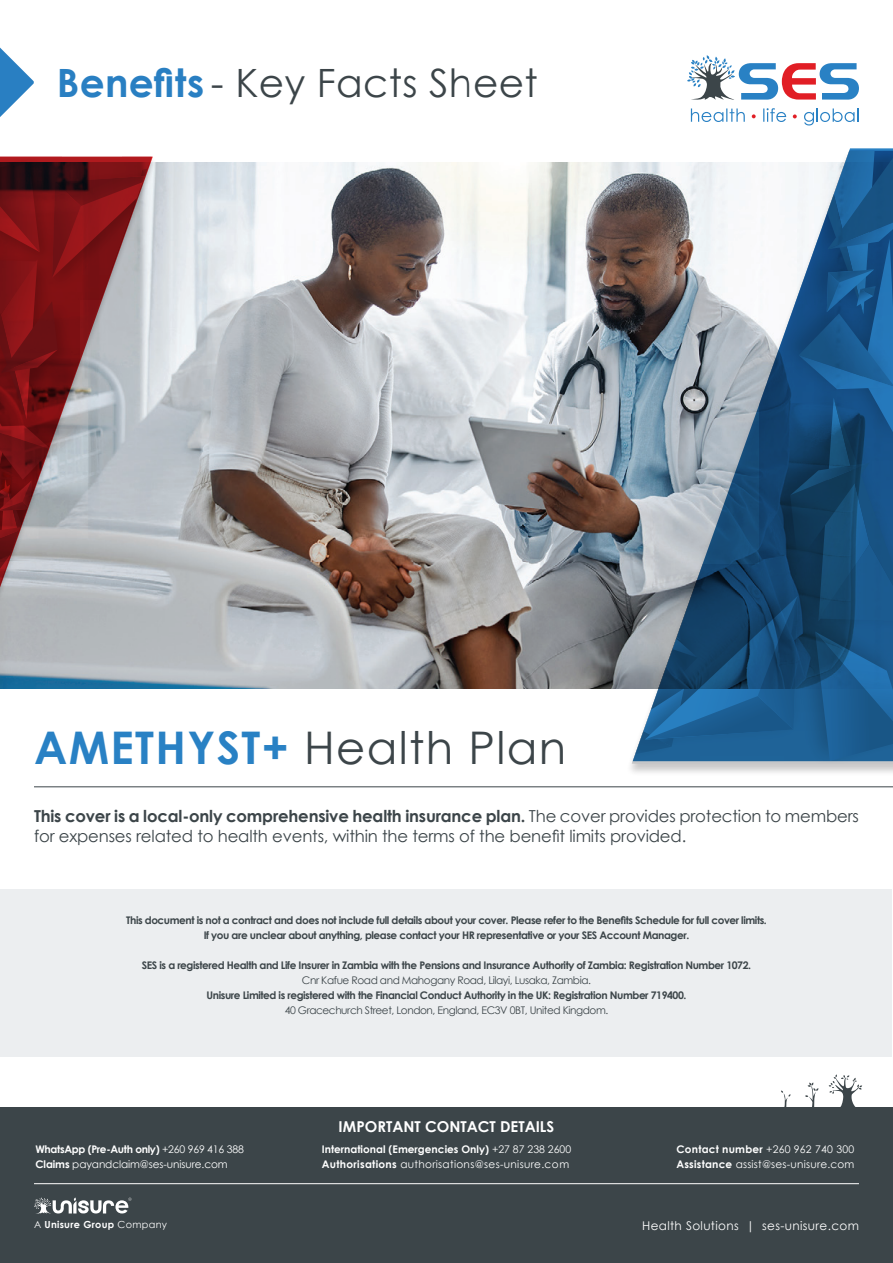
<style>
.page{position:relative;width:893px;height:1263px;background:#fff}
.page>*{position:absolute;margin:0;border:0;box-sizing:border-box;transform-origin:0 0}
.t1{font:45px "Century Gothic";letter-spacing:.03em;color:#3c4549}
.t2{font:39px "Century Gothic";letter-spacing:.01em;color:#3c4549}
.t3{font:16.5px/19.8px "Century Gothic";letter-spacing:-.01em;color:#3c4549}
.t4{font:700 15px "Century Gothic";color:#fff}
.t5{font:12px "Century Gothic";letter-spacing:.03em;color:#fff}
.t6{font:700 10.5px/15px "Century Gothic";letter-spacing:-.04em;color:#3c4549;text-align:center}
.t7{font:10.5px "Century Gothic";letter-spacing:-.04em;color:#3c4549}
.t8{font:10.5px "Century Gothic";letter-spacing:.02em;color:#fff}
.t9{font:700 10.5px "Century Gothic";color:#fff}
.t10{font:700 10.5px "Century Gothic";letter-spacing:-.03em;color:#fff}
.t11{font:10.5px "Century Gothic";letter-spacing:-.01em;color:#fff}
.t12{font:700 10.5px "Century Gothic";letter-spacing:.02em;color:#fff}
.t13{font:700 9.75px "Century Gothic";letter-spacing:.03em;color:#fff}
.s1{font-weight:700;color:#297fc2}
.s2{font-weight:700;color:#2981c4}
.s3{font-weight:700}
.s4{font-weight:400}
</style>
<div class="page">
<div style="left:1px;top:889px;width:891px;height:167px;background:#eceef0"></div>
<hr style="left:34px;top:786px;width:859px;height:1px;background:#3c4549">
<img style="left:0;top:162px;width:626px;height:527px">
<svg style="left:691px;top:108px;width:54px;height:14px"></svg>
<svg style="left:752px;top:114px;width:4px;height:4px"></svg>
<svg style="left:763px;top:108px;width:23px;height:14px"></svg>
<svg style="left:793px;top:114px;width:4px;height:4px"></svg>
<svg style="left:804px;top:108px;width:54px;height:17px"></svg>
<svg style="left:687px;top:55px;width:172px;height:45px"></svg>
<div style="left:0;top:1107px;width:893px;height:156px;background:#3c4549"></div>
<svg style="left:781px;top:1090px;width:10px;height:17px"></svg>
<svg style="left:805px;top:1082px;width:14px;height:25px"></svg>
<svg style="left:829px;top:1074px;width:33px;height:33px"></svg>
<svg style="left:34px;top:1197px;width:98px;height:17px"></svg>
<hr style="left:34px;top:1183px;width:825px;height:1px;background:#fff">
<svg style="left:0;top:47px;width:34px;height:70px"></svg>
<div style="left:626px;top:150px;width:267px;height:626px;background:#231f20;opacity:.24"></div>
<img style="left:632px;top:462px;width:3px;height:96px">
<img style="left:632px;top:755px;width:68px;height:9px">
<img style="left:632px;top:558px;width:3px;height:50px">
<img style="left:632px;top:608px;width:3px;height:88px">
<svg style="left:635px;top:151px;width:258px;height:610px;background:#597c9a"></svg>
<div style="left:0;top:157px;width:156px;height:449px;background:#231f20;opacity:.24"></div>
<svg style="left:62px;top:157px;width:90px;height:439px;background:#c5bbc0"></svg>
<img style="left:0;top:157px;width:62px;height:3px">
<img style="left:122px;top:157px;width:30px;height:7px">
<img style="left:147px;top:269px;width:5px;height:36px">
<img style="left:147px;top:206px;width:5px;height:63px">
<svg style="left:0;top:160px;width:147px;height:436px;background:#94666a"></svg>
<h2 class="t2" style="left:57px;top:55px;width:482px"><span class="s1">Benefits</span> - Key Facts Sheet</h2>
<h1 class="t1" style="left:34px;top:716px;width:534px"><span class="s2">AMETHYST+</span> Health Plan</h1>
<h3 class="t3" style="left:34px;top:806px;width:826px"><span class="s3">This cover is a local-only comprehensive health insurance plan.</span> The cover provides protection to members for expenses related to health events, within the terms of the benefit limits provided.</h3>
<p class="t6" style="left:126px;top:912px;width:642px">This document is not a contract and does not include full details about your cover. Please refer to the Benefits Schedule for full cover limits.<br>If you are unclear about anything, please contact your HR representative or your SES Account Manager.</p>
<p class="t6" style="left:142px;top:957px;width:611px">SES is a registered Health and Life Insurer in Zambia with the Pensions and Insurance Authority of Zambia: Registration Number 1072.</p>
<p class="t7" style="left:302px;top:973px;width:291px">Cnr Kafue Road and Mahogany Road, Lilayi, Lusaka, Zambia.</p>
<p class="t6" style="left:207px;top:987px;width:481px">Unisure Limited is registered with the Financial Conduct Authority in the UK: Registration Number 719400.</p>
<p class="t7" style="left:285px;top:1003px;width:325px">40 Gracechurch Street, London, England, EC3V 0BT, United Kingdom.</p>
<p class="t10" style="left:36px;top:1141px;width:210px">WhatsApp (Pre-Auth only) <span class="s4">+260 969 416 388</span></p>
<p class="t11" style="left:36px;top:1157px;width:194px"><span class="s3">Claims</span> payandclaim@ses-unisure.com</p>
<h3 class="t4" style="left:339px;top:1115px;width:217px">IMPORTANT CONTACT DETAILS</h3>
<p class="t9" style="left:322px;top:1141px;width:251px">International (Emergencies Only) <span class="s4">+27 87 238 2600</span></p>
<p class="t12" style="left:676px;top:1141px;width:179px">Contact number <span class="s4">+260 962 740 300</span></p>
<p class="t8" style="left:322px;top:1157px;width:249px"><span class="s3">Authorisations</span> authorisations@ses-unisure.com</p>
<p class="t8" style="left:676px;top:1157px;width:179px"><span class="s3">Assistance</span> assist@ses-unisure.com</p>
<p class="t13" style="left:34px;top:1217px;width:135px"><span class="s4">A</span> Unisure Group <span class="s4">Company</span></p>
<p class="t5" style="left:642px;top:1217px;width:218px">Health Solutions | ses-unisure.com</p>
</div>
